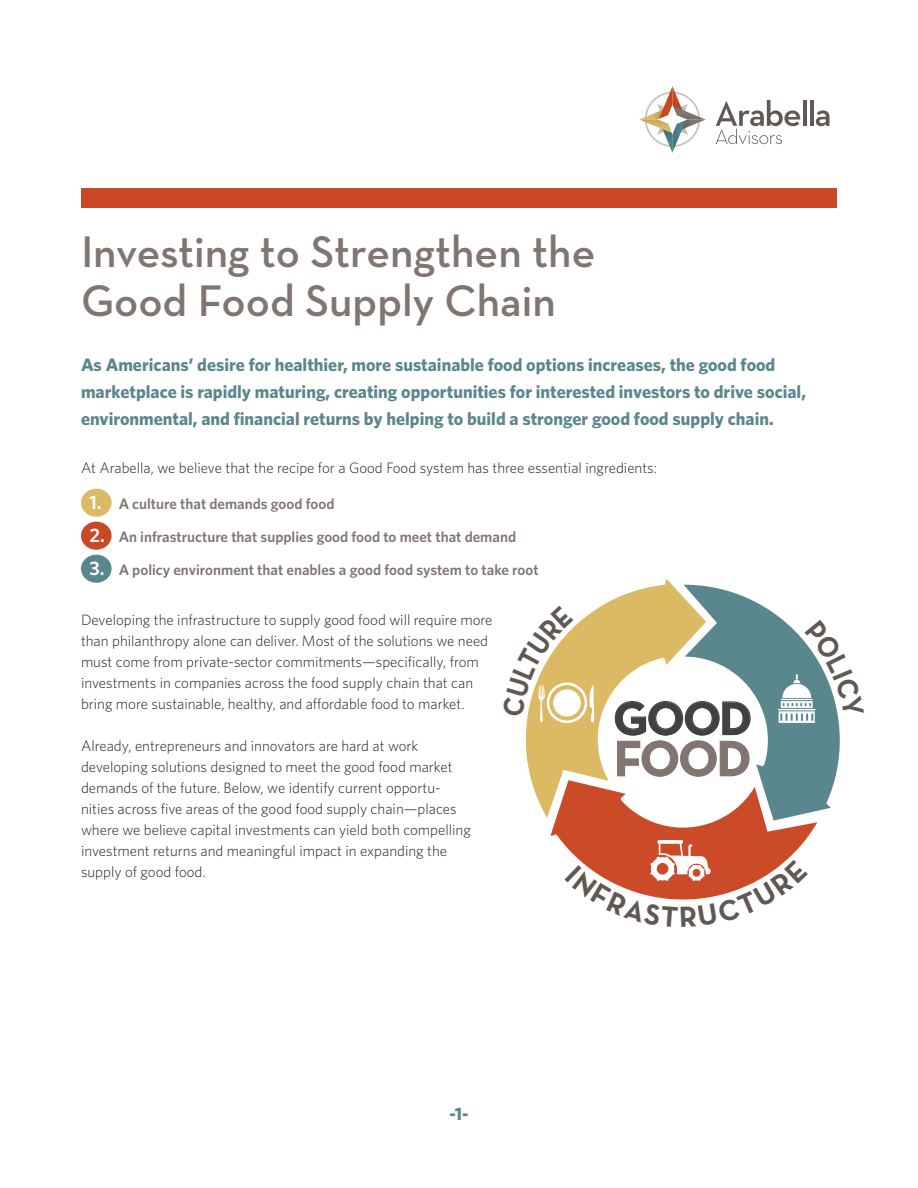
<style>
.page{position:relative;width:918px;height:1188px;background:#fff}
.page>*{position:absolute;margin:0;border:0;box-sizing:border-box;transform-origin:0 0}
.t1{font:700 50.7px "Neutra Text";color:#827571}
.t2{font:700 48px "Neutra Text";color:#414042}
.t3{font:600 45px/49.5px "Neutra Text";color:#807571}
.t4{font:600 19.5px "Whitney";color:#fff}
.subhead{font:700 18px/27px "Whitney";color:#5a868d}
.body{font:300 15px/21px "Whitney";color:#231f20}
.body-2{font:600 15px "Whitney";color:#807571}
</style>
<div class="page">
<div style="left:81px;top:489px;width:31px;height:28px;background:#dcb963;border-radius:50%"></div>
<div style="left:81px;top:522px;width:31px;height:28px;background:#c94927;border-radius:50%"></div>
<div style="left:81px;top:555px;width:31px;height:28px;background:#5a868d;border-radius:50%"></div>
<div style="left:81px;top:189px;width:756px;height:19px;background:#c94927"></div>
<svg style="left:639px;top:86px;width:67px;height:67px"></svg>
<hr style="left:803px;top:100px;width:3px;height:26px;background:#605855">
<hr style="left:810px;top:100px;width:3px;height:26px;background:#605855">
<svg style="left:816px;top:110px;width:14px;height:16px"></svg>
<svg style="left:716px;top:100px;width:84px;height:44px"></svg>
<svg style="left:525px;top:579px;width:315px;height:321px"></svg>
<p class="t3" style="left:81px;top:226px;width:516px">Investing to Strengthen the<br>Good Food Supply Chain</p>
<p class="subhead" style="left:81px;top:351px;width:727px">As Americans’ desire for healthier, more sustainable food options increases, the good food marketplace is rapidly maturing, creating opportunities for interested investors to drive social, environmental, and financial returns by helping to build a stronger good food supply chain.</p>
<p class="body" style="left:81px;top:457px;width:578px">At Arabella, we believe that the recipe for a Good Food system has three essential ingredients:</p>
<p class="t4" style="left:90px;top:489px;width:14px">1.</p>
<p class="body-2" style="left:119px;top:494px;width:217px">A culture that demands good food</p>
<p class="t4" style="left:90px;top:522px;width:17px">2.</p>
<p class="body-2" style="left:119px;top:527px;width:399px">An infrastructure that supplies good food to meet that demand</p>
<p class="t4" style="left:90px;top:555px;width:17px">3.</p>
<p class="body-2" style="left:119px;top:560px;width:421px">A policy environment that enables a good food system to take root</p>
<p class="body" style="left:81px;top:609px;width:413px">Developing the infrastructure to supply good food will require more than philanthropy alone can deliver. Most of the solutions we need must come from private-sector commitments—specifically, from investments in companies across the food supply chain that can bring more sustainable, healthy, and affordable food to market.</p>
<p class="body" style="left:81px;top:735px;width:391px">Already, entrepreneurs and innovators are hard at work developing solutions designed to meet the good food market demands of the future. Below, we identify current opportu&shy;nities across five areas of the good food supply chain—places where we believe capital investments can yield both compelling investment returns and meaningful impact in expanding the supply of good food.</p>
<p class="t2" style="left:613px;top:688px;width:141px">GOOD</p>
<p class="t1" style="left:614px;top:727px;width:139px">FOOD</p>
<p class="subhead" style="left:449px;top:1100px;width:21px">-1-</p>
</div>
